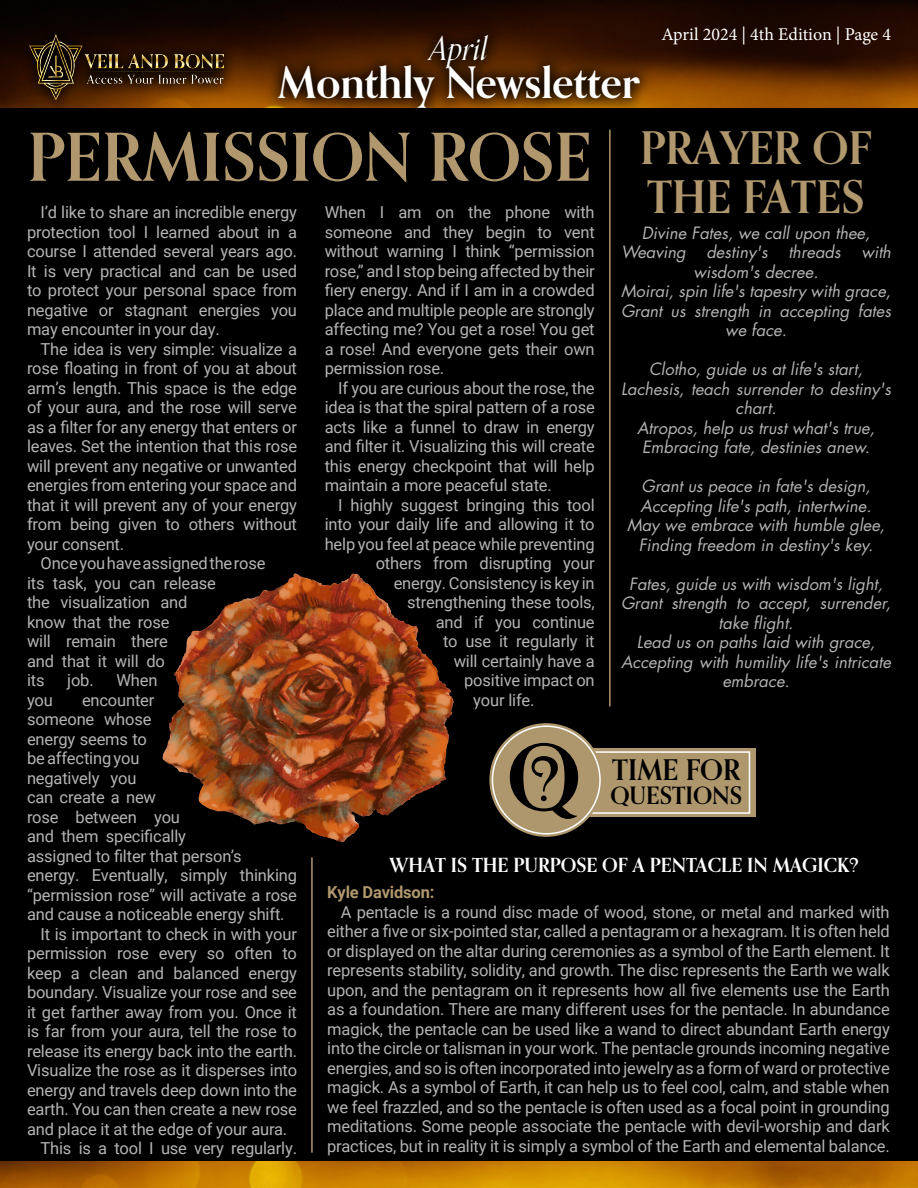
<style>
.page{position:relative;width:918px;height:1188px;background:#000}
.page>*{position:absolute;margin:0;border:0;box-sizing:border-box;transform-origin:0 0}
.Heading{font:700 66px "Orpheus Pro";color:#b0976d}
.Heading-2{font:700 45px "Orpheus Pro";color:#b0976d}
.t1{font:700 43.35px "Orpheus Pro";color:#fff}
.t2{font:italic 33.15px "Orpheus Pro";color:#fff}
.t3{font:700 28.5px "Orpheus Pro";color:#000}
.t4{font:700 24px "Orpheus Pro";color:#000}
.Heading-3{font:700 19.5px "Orpheus Pro";color:#fff}
.t5{font:18px "Minion Pro";color:#fff}
.t6{font:16.5px/19.5px "Roboto";letter-spacing:-.01em;color:#b4b4b4;text-align:justify}
.t7{font:italic 16.5px/19.5px "Futura Std";color:#b4b4b4;text-align:center}
.Intro_ONLY{font:700 16.5px "Roboto";letter-spacing:-.01em;color:#b0976d}
.s1{font-size:92.4px}
.s2{font-size:61.35px}
</style>
<div class="page">
<img style="left:0;top:0;width:918px;height:108px">
<svg style="left:15px;top:21px;width:639px;height:87px;background:#411d00"></svg>
<img style="left:27px;top:33px;width:198px;height:68px">
<img style="left:1px;top:1161px;width:917px;height:27px">
<img style="left:162px;top:573px;width:293px;height:270px">
<hr style="left:609px;top:130px;width:2px;height:577px;background:#b0976d">
<div style="left:573px;top:748px;width:183px;height:69px;background:#af976d"></div>
<div style="left:572px;top:751px;width:178px;height:63px;border:2px solid #fff"></div>
<div style="left:489px;top:723px;width:114px;height:114px;background:#af976d;border-radius:50%"></div>
<div style="left:492px;top:725px;width:109px;height:110px;border:2px solid #fff;border-radius:50%"></div>
<hr style="left:311px;top:857px;width:2px;height:296px;background:#b0976d">
<h3 class="t2" style="left:430px;top:22px;width:60px">April</h3>
<h3 class="t1" style="left:278px;top:56px;width:364px">Monthly Newsletter</h3>
<p class="t5" style="left:662px;top:22px;width:231px">April 2024 | 4th Edition | Page 4</p>
<p class="Heading-2" style="left:640px;top:120px;width:233px">PRAYER OF</p>
<p class="Heading-2" style="left:647px;top:169px;width:219px">THE FATES</p>
<p class="Heading" style="left:28px;top:116px;width:565px">PERMISSION ROSE</p>
<p class="t6" style="left:27px;top:202px;width:272px;text-indent:14px">I’d like to share an incredible energy protection tool I learned about in a course I attended several years ago.<br>It is very practical and can be used to protect your personal space from negative or stagnant energies you may encounter in your day.</p>
<p class="t6" style="left:27px;top:338px;width:272px;text-indent:14px">The idea is very simple: visualize a rose floating in front of you at about arm’s length. This space is the edge of your aura, and the rose will serve as a filter for any energy that enters or leaves. Set the intention that this rose will prevent any negative or unwanted energies from entering your space and that it will prevent any of your energy from being given to others without your consent.</p>
<p class="t6" style="left:27px;top:553px;width:240px;text-align:left;text-indent:14px">Once you have assigned the rose its task, you can release<br>the visualization and<br>know that the rose<br>will remain there<br>and that it will do<br>its</p>
<p class="t6" style="left:325px;top:202px;width:272px">When I am on the phone with someone and they begin to vent without warning I think “permission rose,” and I stop being affected by their fiery energy. And if I am in a crowded place and multiple people are strongly affecting me? You get a rose! You get a rose! And everyone gets their own permission rose.</p>
<p class="t6" style="left:325px;top:377px;width:272px;text-indent:14px">If you are curious about the rose, the idea is that the spiral pattern of a rose acts like a funnel to draw in energy and filter it. Visualizing this will create this energy checkpoint that will help maintain a more peaceful state.</p>
<p class="t6" style="left:338px;top:494px;width:258px">I highly suggest bringing this tool</p>
<p class="t6" style="left:325px;top:514px;width:272px">into your daily life and allowing it to</p>
<p class="t6" style="left:325px;top:533px;width:272px">help you feel at peace while preventing</p>
<p class="t6" style="left:376px;top:553px;width:220px">others from disrupting your</p>
<p class="t6" style="left:394px;top:572px;width:203px">energy. Consistency is key in</p>
<p class="t6" style="left:407px;top:592px;width:189px">strengthening these tools,</p>
<p class="t6" style="left:436px;top:611px;width:161px">and if you continue</p>
<p class="t6" style="left:443px;top:631px;width:153px">to use it regularly it</p>
<p class="t6" style="left:454px;top:650px;width:143px">will certainly have a</p>
<p class="t6" style="left:464px;top:670px;width:132px">positive impact on</p>
<p class="t6" style="left:473px;top:689px;width:63px">your life.</p>
<p class="t7" style="left:642px;top:223px;width:230px">Divine Fates, we call upon thee,</p>
<p class="t7" style="left:621px;top:243px;width:66px">Weaving</p>
<p class="t7" style="left:706px;top:243px;width:63px">destiny's</p>
<p class="t7" style="left:788px;top:243px;width:54px">threads</p>
<p class="t7" style="left:861px;top:243px;width:31px">with</p>
<p class="t7" style="left:693px;top:262px;width:127px">wisdom's decree.</p>
<p class="t7" style="left:621px;top:282px;width:271px">Moirai, spin life's tapestry with grace,</p>
<p class="t7" style="left:621px;top:301px;width:272px">Grant us strength in accepting fates we face.</p>
<p class="t7" style="left:649px;top:360px;width:215px">Clotho, guide us at life's start,</p>
<p class="t7" style="left:621px;top:379px;width:271px">Lachesis, teach surrender to destiny's chart.</p>
<p class="t7" style="left:637px;top:418px;width:239px">Atropos, help us trust what's true,</p>
<p class="t7" style="left:642px;top:438px;width:229px">Embracing fate, destinies anew.</p>
<p class="t7" style="left:641px;top:477px;width:231px">Grant us peace in fate's design,</p>
<p class="t7" style="left:640px;top:496px;width:233px">Accepting life's path, intertwine.</p>
<p class="t7" style="left:627px;top:516px;width:259px">May we embrace with humble glee,</p>
<p class="t7" style="left:639px;top:535px;width:236px">Finding freedom in destiny's key.</p>
<p class="t7" style="left:629px;top:574px;width:255px">Fates, guide us with wisdom's light,</p>
<p class="t7" style="left:621px;top:594px;width:271px">Grant strength to accept, surrender, take flight.</p>
<p class="t7" style="left:637px;top:633px;width:240px">Lead us on paths laid with grace,</p>
<p class="t7" style="left:621px;top:652px;width:272px">Accepting with humility life's intricate embrace.</p>
<p class="t6" style="left:67px;top:670px;width:28px">job.</p>
<p class="t6" style="left:116px;top:670px;width:43px">When</p>
<p class="t6" style="left:27px;top:689px;width:272px;text-align:left;text-indent:55px">encounter<br>someone whose<br>energy seems to<br>be affecting you<br>negatively you<br>can create a new<br>rose between you<br>and them specifically<br>assigned to filter that person’s energy. Eventually, simply thinking “permission rose” will activate a rose and cause a noticeable energy shift.</p>
<p class="t6" style="left:27px;top:923px;width:272px;text-indent:14px">It is important to check in with your permission rose every so often to keep a clean and balanced energy boundary. Visualize your rose and see it get farther away from you. Once it is far from your aura, tell the rose to release its energy back into the earth.<br>Visualize the rose as it disperses into energy and travels deep down into the earth. You can then create a new rose and place it at the edge of your aura.</p>
<p class="t6" style="left:40px;top:1138px;width:258px">This is a tool I use very regularly.</p>
<p class="t6" style="left:27px;top:689px;width:27px">you</p>
<p class="t3" style="left:507px;top:752px;width:235px"><span class="s1">Q</span><span class="s2">?</span> TIME FOR</p>
<p class="t4" style="left:610px;top:780px;width:133px">QUESTIONS</p>
<p class="Heading-3" style="left:390px;top:853px;width:471px">WHAT IS THE PURPOSE OF A PENTACLE IN MAGICK?</p>
<p class="Intro_ONLY" style="left:327px;top:881px;width:109px">Kyle Davidson:</p>
<p class="t6" style="left:327px;top:902px;width:564px;text-indent:14px">A pentacle is a round disc made of wood, stone, or metal and marked with either a five or six-pointed star, called a pentagram or a hexagram. It is often held or displayed on the altar during ceremonies as a symbol of the Earth element. It represents stability, solidity, and growth. The disc represents the Earth we walk upon, and the pentagram on it represents how all five elements use the Earth as a foundation. There are many different uses for the pentacle. In abundance magick, the pentacle can be used like a wand to direct abundant Earth energy into the circle or talisman in your work. The pentacle grounds incoming negative energies, and so is often incorporated into jewelry as a form of ward or protective magick. As a symbol of Earth, it can help us to feel cool, calm, and stable when we feel frazzled, and so the pentacle is often used as a focal point in grounding meditations. Some people associate the pentacle with devil-worship and dark practices, but in reality it is simply a symbol of the Earth and elemental balance.</p>
</div>
